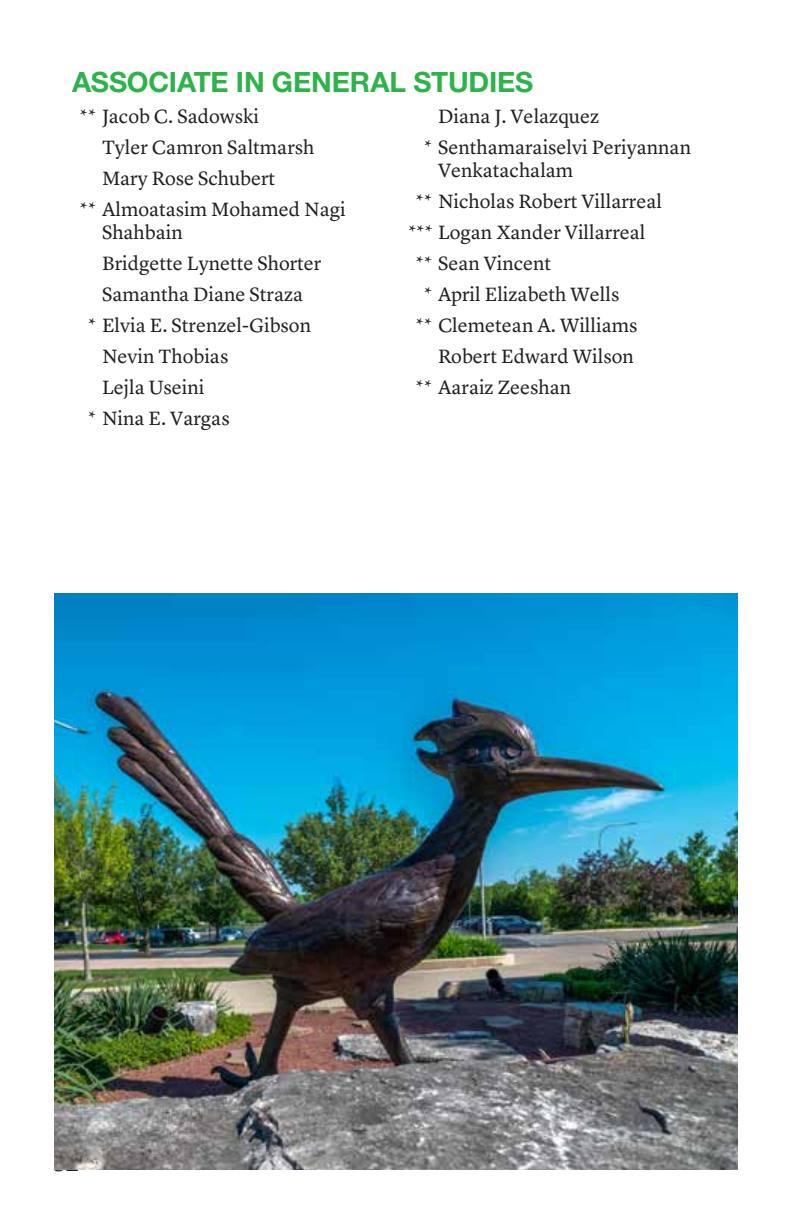
<style>
.page{position:relative;width:792px;height:1224px;background:#fff}
.page>*{position:absolute;margin:0;border:0;box-sizing:border-box;transform-origin:0 0}
.Graduate_List{font:700 28px "Helvetica Neue LT Pro";letter-spacing:-.005em;color:#2db34a}
.t1{font:600 24px "Lyon Text";color:#231f20}
.Graduate_List-2{font:20px/23px "Lyon Text";color:#231f20}
</style>
<div class="page">
<img style="left:54px;top:593px;width:684px;height:577px">
<p class="Graduate_List" style="left:72px;top:65px;width:463px">ASSOCIATE IN GENERAL STUDIES</p>
<p class="Graduate_List-2" style="left:80px;top:103px;width:181px">** Jacob C. Sadowski</p>
<p class="Graduate_List-2" style="left:102px;top:134px;width:214px">Tyler Camron Saltmarsh</p>
<p class="Graduate_List-2" style="left:102px;top:165px;width:175px">Mary Rose Schubert</p>
<p class="Graduate_List-2" style="left:102px;top:196px;width:245px;text-indent:-22px">** Almoatasim Mohamed Nagi<br>Shahbain</p>
<p class="Graduate_List-2" style="left:102px;top:250px;width:221px">Bridgette Lynette Shorter</p>
<p class="Graduate_List-2" style="left:102px;top:281px;width:203px">Samantha Diane Straza</p>
<p class="Graduate_List-2" style="left:88px;top:312px;width:225px">* Elvia E. Strenzel-Gibson</p>
<p class="Graduate_List-2" style="left:102px;top:343px;width:128px">Nevin Thobias</p>
<p class="Graduate_List-2" style="left:102px;top:374px;width:104px">Lejla Useini</p>
<p class="Graduate_List-2" style="left:88px;top:405px;width:143px">* Nina E. Vargas</p>
<p class="Graduate_List-2" style="left:438px;top:103px;width:163px">Diana J. Velazquez</p>
<p class="Graduate_List-2" style="left:438px;top:134px;width:255px;text-indent:-14px">* Senthamaraiselvi Periyannan<br>Venkatachalam</p>
<p class="Graduate_List-2" style="left:416px;top:188px;width:248px">** Nicholas Robert Villarreal</p>
<p class="Graduate_List-2" style="left:408px;top:219px;width:239px">*** Logan Xander Villarreal</p>
<p class="Graduate_List-2" style="left:416px;top:250px;width:137px">** Sean Vincent</p>
<p class="Graduate_List-2" style="left:424px;top:281px;width:197px">* April Elizabeth Wells</p>
<p class="Graduate_List-2" style="left:416px;top:312px;width:223px">** Clemetean A. Williams</p>
<p class="Graduate_List-2" style="left:438px;top:343px;width:197px">Robert Edward Wilson</p>
<p class="Graduate_List-2" style="left:416px;top:374px;width:157px">** Aaraiz Zeeshan</p>
<p class="t1" style="left:53px;top:1144px;width:27px">32</p>
</div>
